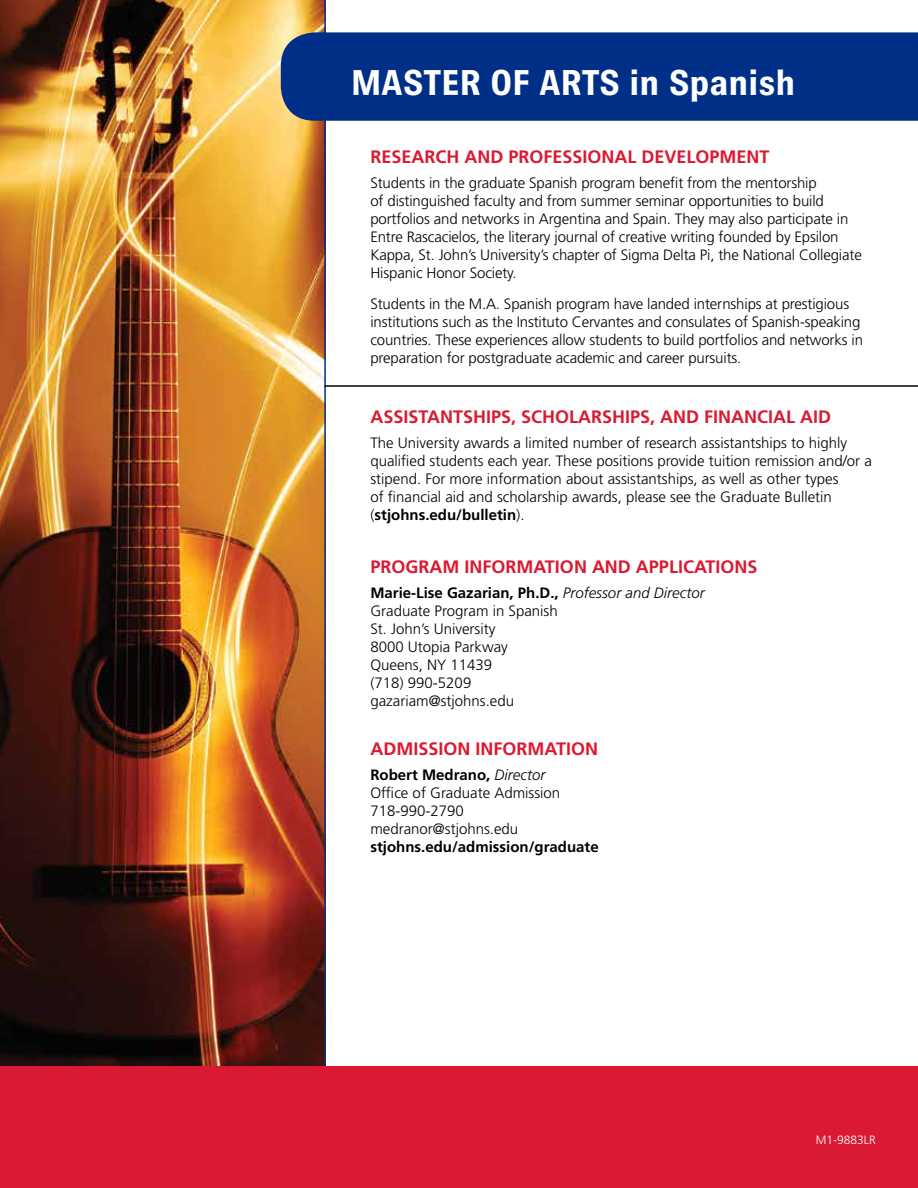
<style>
.page{position:relative;width:918px;height:1188px;background:#fff}
.page>*{position:absolute;margin:0;border:0;box-sizing:border-box;transform-origin:0 0}
.t1{font:700 36px "Brown";color:#fff}
.t2{font:700 18px "Frutiger";color:#da1a32}
.t3{font:300 15px/18px "Frutiger LT Std";letter-spacing:-.01em;color:#000}
.t4{font:300 15px/18px "Frutiger LT";color:#000}
.t5{font:700 15px "Frutiger LT";color:#000}
.t6{font:300 12px "Frutiger LT Std";color:#fff}
.s1{font-family:"Frutiger LT Std";font-weight:300}
.s2{font-weight:700}
.s3{font-style:italic}
.s4{font-weight:300;font-style:italic}
</style>
<div class="page">
<img style="left:0;top:0;width:324px;height:1066px">
<hr style="left:324px;top:0;width:2px;height:1188px;background:#002f87">
<hr style="left:324px;top:385px;width:594px;height:2px;background:#000">
<div style="left:281px;top:32px;width:637px;height:89px;background:#002f87"></div>
<div style="left:0;top:1066px;width:918px;height:122px;background:#da1a32"></div>
<h1 class="t1" style="left:351px;top:62px;width:446px">MASTER OF ARTS in Spanish</h1>
<p class="t2" style="left:370px;top:146px;width:150px">RESEARCH AND PROFE</p>
<p class="t2" style="left:562px;top:146px;width:186px">SSIONAL DEVELOPMENT</p>
<p class="t3" style="left:370px;top:174px;width:493px">Students in the graduate Spanish program benefit from the mentorship<br>of distinguished faculty and from summer seminar opportunities to build portfolios and networks in Argentina and Spain. They may also participate in Entre Rascacielos, the literary journal of creative writing founded by Epsilon Kappa, St. John’s University’s chapter of Sigma Delta Pi, the National Collegiate Hispanic Honor Society.</p>
<p class="t3" style="left:370px;top:295px;width:494px">Students in the M.A. Spanish program have landed internships at prestigious institutions such as the Instituto Cervantes and consulates of Spanish-speaking countries. These experiences allow students to build portfolios and networks in preparation for postgraduate academic and career pursuits.</p>
<p class="t2" style="left:370px;top:406px;width:460px">ASSISTANTSHIPS, SCHOLARSHIPS, AND FINANCIAL AID</p>
<p class="t3" style="left:370px;top:434px;width:503px">The University awards a limited number of research assistantships to highly qualified students each year. These positions provide tuition remission and/or a stipend. For more information about assistantships, as well as other types<br>of financial aid and scholarship awards, please see the Graduate Bulletin</p>
<p class="t5" style="left:370px;top:506px;width:156px"><span class="s1">(</span>stjohns.edu/bulletin<span class="s1">).</span></p>
<p class="t2" style="left:370px;top:556px;width:387px">PROGRAM INFORMATION AND APPLICATIONS</p>
<p class="t4" style="left:370px;top:584px;width:336px"><span class="s2">Marie-Lise Gazarian, Ph.D.,</span> <span class="s3">Professor and Director<br></span>Graduate Program in Spanish<br>St. John’s University<br>8000 Utopia Parkway<br>Queens, NY 11439<br>(718) 990-5209<br>gazariam@stjohns.edu</p>
<p class="t2" style="left:370px;top:738px;width:229px">ADM ISSION INFORMATION</p>
<p class="t5" style="left:370px;top:766px;width:177px">Robert Medrano, <span class="s4">Director</span></p>
<p class="t3" style="left:370px;top:784px;width:191px">Office of Graduate Admission<br>718-990-2790 medranor@stjohns.edu</p>
<p class="t5" style="left:370px;top:838px;width:230px">stjohns.edu/admission/graduate</p>
<p class="t6" style="left:816px;top:1133px;width:62px">M1-9883LR</p>
</div>
